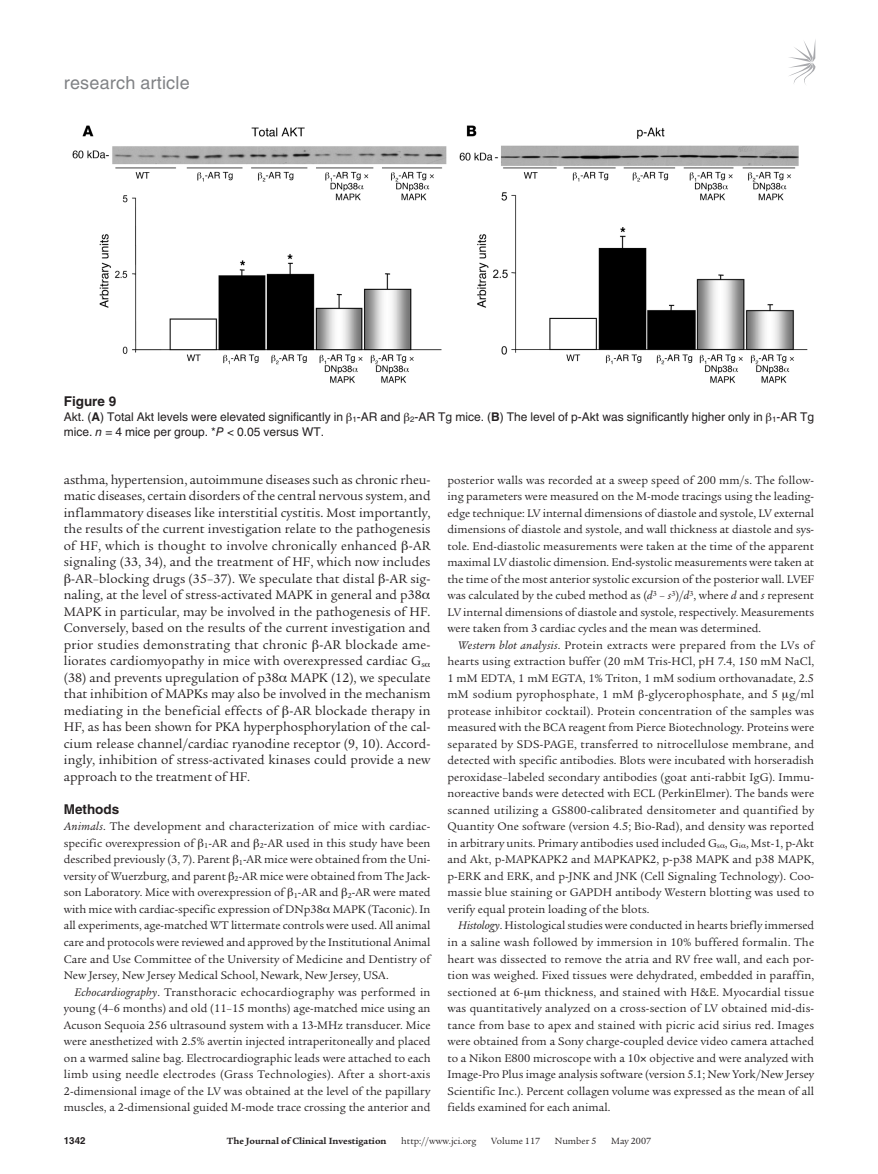
<style>
.page{position:relative;width:878px;height:1174px;background:#fff}
.page>*{position:absolute;margin:0;border:0;box-sizing:border-box;transform-origin:0 0}
.t1{font:18px "Helvetica LT Std";letter-spacing:.01em;color:#808285}
.t2{font:13.5px "Legacy Serif Std";letter-spacing:.005em;color:#231f20}
.t3{font:700 13.5px "Helvetica LT Std";color:#231f20}
.t4{font:12px/16.5px "Legacy Serif Std";color:#231f20;text-align:justify}
.t5{font:12px/14.7px "Helvetica LT Std";color:#231f20}
.t6{font:9.75px "Legacy Serif Std";color:#231f20}
.t7{font:700 9.75px "Legacy Serif Std";color:#231f20}
.t8{font:700 9.75px "Helvetica LT Std";color:#231f20}
.s1{font-weight:700}
.s2{font-style:italic}
</style>
<div class="page">
<svg style="left:789px;top:41px;width:26px;height:44px"></svg>
<img style="left:72px;top:125px;width:736px;height:258px">
<h1 class="t1" style="left:64px;top:72px;width:127px">research article</h1>
<p class="t3" style="left:64px;top:393px;width:54px">Figure 9</p>
<p class="t5" style="left:64px;top:409px;width:751px">Akt. (<span class="s1">A</span>) Total Akt levels were elevated significantly in <sub>1</sub>-AR and <sub>2</sub>-AR Tg mice. (<span class="s1">B</span>) The level of p-Akt was significantly higher only in <sub>1</sub>-AR Tg mice. <span class="s2">n</span> = 4 mice per group. *<span class="s2">P</span> &lt; 0.05 versus WT.</p>
<p class="t2" style="left:64px;top:472px;width:368px">asthma, hypertension, autoimmune diseases such as chronic rheu-</p>
<p class="t2" style="left:64px;top:488px;width:368px">matic diseases, certain disorders of the central nervous system, and</p>
<p class="t2" style="left:64px;top:505px;width:368px">inflammatory diseases like interstitial cystitis. Most importantly,</p>
<p class="t2" style="left:64px;top:521px;width:368px">the results of the current investigation relate to the pathogenesis</p>
<p class="t2" style="left:64px;top:538px;width:368px">of HF, which is thought to involve chronically enhanced -AR</p>
<p class="t2" style="left:64px;top:554px;width:368px">signaling (33, 34), and the treatment of HF, which now includes</p>
<p class="t2" style="left:71px;top:571px;width:360px">-AR–blocking drugs (35–37). We speculate that distal -AR sig-</p>
<p class="t2" style="left:64px;top:587px;width:359px">naling, at the level of stress-activated MAPK in general and p38</p>
<p class="t2" style="left:64px;top:604px;width:368px">MAPK in particular, may be involved in the pathogenesis of HF.</p>
<p class="t2" style="left:64px;top:620px;width:368px">Conversely, based on the results of the current investigation and</p>
<p class="t2" style="left:64px;top:637px;width:368px">prior studies demonstrating that chronic -AR blockade ame-</p>
<p class="t2" style="left:64px;top:653px;width:362px">liorates cardiomyopathy in mice with overexpressed cardiac G<sub>s</sub></p>
<p class="t2" style="left:64px;top:670px;width:368px">(38) and prevents upregulation of p38 MAPK (12), we speculate</p>
<p class="t2" style="left:64px;top:686px;width:368px">that inhibition of MAPKs may also be involved in the mechanism</p>
<p class="t2" style="left:64px;top:703px;width:368px">mediating in the beneficial effects of -AR blockade therapy in</p>
<p class="t2" style="left:64px;top:719px;width:368px">HF, as has been shown for PKA hyperphosphorylation of the cal-</p>
<p class="t2" style="left:64px;top:736px;width:368px">cium release channel/cardiac ryanodine receptor (9, 10). Accord-</p>
<p class="t2" style="left:64px;top:752px;width:368px">ingly, inhibition of stress-activated kinases could provide a new</p>
<p class="t2" style="left:64px;top:769px;width:188px">approach to the treatment of HF.</p>
<p class="t3" style="left:64px;top:801px;width:57px">Methods</p>
<p class="t4" style="left:64px;top:818px;width:368px"><span class="s2">Animals</span>. The development and characterization of mice with cardiac&shy;specific overexpression of <sub>1</sub>-AR and <sub>2</sub>-AR used in this study have been described previously (3, 7). Parent <sub>1</sub>-AR mice were obtained from the Uni&shy;versity of Wuerzburg, and parent <sub>2</sub>-AR mice were obtained from The Jack&shy;son Laboratory. Mice with overexpression of <sub>1</sub>-AR and <sub>2</sub>-AR were mated with mice with cardiac-specific expression of DNp38 MAPK (Taconic). In all experiments, age-matched WT littermate controls were used. All animal care and protocols were reviewed and approved by the Institutional Animal Care and Use Committee of the University of Medicine and Dentistry of New Jersey, New Jersey Medical School, Newark, New Jersey, USA.</p>
<p class="t4" style="left:64px;top:983px;width:368px;text-indent:11px"><span class="s2">Echocardiography</span>. Transthoracic echocardiography was performed in young (4–6 months) and old (11–15 months) age-matched mice using an Acuson Sequoia 256 ultrasound system with a 13-MHz transducer. Mice were anesthetized with 2.5% avertin injected intraperitoneally and placed on a warmed saline bag. Electrocardiographic leads were attached to each limb using needle electrodes (Grass Technologies). After a short-axis 2-dimensional image of the LV was obtained at the level of the papillary muscles, a 2-dimensional guided M-mode trace crossing the anterior and</p>
<p class="t4" style="left:447px;top:472px;width:368px">posterior walls was recorded at a sweep speed of 200 mm/s. The follow&shy;ing parameters were measured on the M-mode tracings using the leading&shy;edge technique: LV internal dimensions of diastole and systole, LV external dimensions of diastole and systole, and wall thickness at diastole and sys&shy;tole. End-diastolic measurements were taken at the time of the apparent maximal LV diastolic dimension. End-systolic measurements were taken at the time of the most anterior systolic excursion of the posterior wall. LVEF was calculated by the cubed method as (<span class="s2">d</span><sup>3</sup> – <span class="s2">s</span><sup>3</sup>)/<span class="s2">d</span><sup>3</sup>, where <span class="s2">d</span> and <span class="s2">s</span> represent LV internal dimensions of diastole and systole, respectively. Measurements were taken from 3 cardiac cycles and the mean was determined.</p>
<p class="t4" style="left:447px;top:637px;width:368px;text-indent:11px"><span class="s2">Western blot analysis</span>. Protein extracts were prepared from the LVs of hearts using extraction buffer (20 mM Tris-HCl, pH 7.4, 150 mM NaCl, 1 mM EDTA, 1 mM EGTA, 1% Triton, 1 mM sodium orthovanadate, 2.5 mM sodium pyrophosphate, 1 mM -glycerophosphate, and 5 g/ml protease inhibitor cocktail). Protein concentration of the samples was measured with the BCA reagent from Pierce Biotechnology. Proteins were separated by SDS-PAGE, transferred to nitrocellulose membrane, and detected with specific antibodies. Blots were incubated with horseradish peroxidase–labeled secondary antibodies (goat anti-rabbit IgG). Immu&shy;noreactive bands were detected with ECL (PerkinElmer). The bands were scanned utilizing a GS800-calibrated densitometer and quantified by Quantity One software (version 4.5; Bio-Rad), and density was reported in arbitrary units. Primary antibodies used included G<sub>s</sub> , G<sub>i</sub> , Mst-1, p-Akt and Akt, p-MAPKAPK2 and MAPKAPK2, p-p38 MAPK and p38 MAPK, p-ERK and ERK, and p-JNK and JNK (Cell Signaling Technology). Coo&shy;massie blue staining or GAPDH antibody Western blotting was used to verify equal protein loading of the blots.</p>
<p class="t4" style="left:447px;top:917px;width:368px;text-indent:11px"><span class="s2">Histology</span>. Histological studies were conducted in hearts briefly immersed in a saline wash followed by immersion in 10% buffered formalin. The heart was dissected to remove the atria and RV free wall, and each por&shy;tion was weighed. Fixed tissues were dehydrated, embedded in paraffin, sectioned at 6- m thickness, and stained with H&amp;E. Myocardial tissue was quantitatively analyzed on a cross-section of LV obtained mid-dis&shy;tance from base to apex and stained with picric acid sirius red. Images were obtained from a Sony charge-coupled device video camera attached to a Nikon E800 microscope with a 10 objective and were analyzed with Image-Pro Plus image analysis software (version 5.1; New York/New Jersey Scientific Inc.). Percent collagen volume was expressed as the mean of all fields examined for each animal.</p>
<p class="t8" style="left:64px;top:1134px;width:23px">1342</p>
<p class="t7" style="left:227px;top:1135px;width:161px">The Journal of Clinical Investigation</p>
<p class="t6" style="left:401px;top:1135px;width:77px">http://www.jci.org</p>
<p class="t6" style="left:491px;top:1135px;width:50px">Volume 117</p>
<p class="t6" style="left:555px;top:1135px;width:43px">Number 5</p>
<p class="t6" style="left:611px;top:1135px;width:41px">May 2007</p>
</div>
